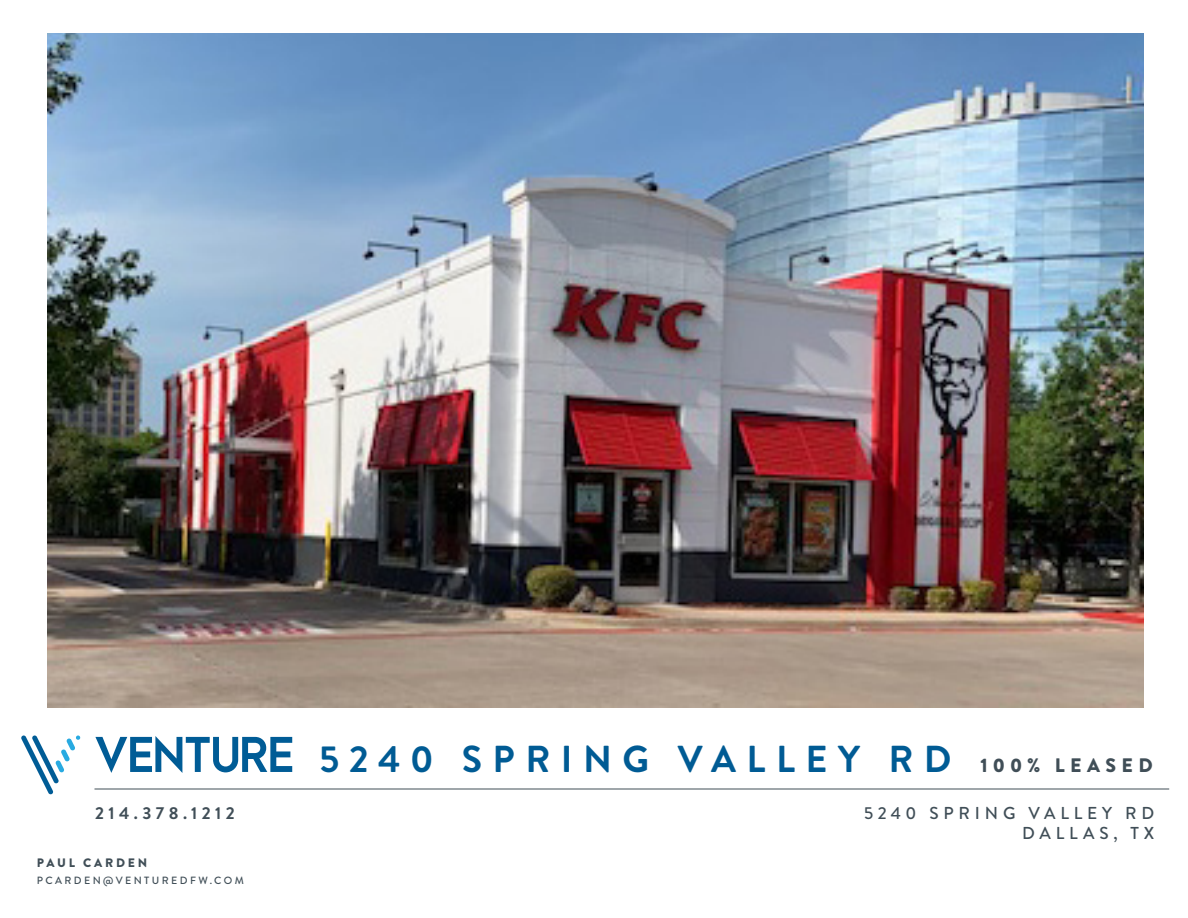
<style>
.page{position:relative;width:1188px;height:918px;background:#fff}
.page>*{position:absolute;margin:0;border:0;box-sizing:border-box;transform-origin:0 0}
.t1{font:700 37.5px "Brandon Grotesque";letter-spacing:.28em;color:#005b94}
.t2{font:500 17.25px/20.7px "Brandon Grotesque";letter-spacing:.28em;color:#404e57;text-align:right}
.t3{font:700 17.25px "Brandon Grotesque";letter-spacing:.26em;color:#404e57}
.t4{font:900 12.3px "Brandon Grotesque";letter-spacing:.23em;color:#404e57}
.t5{font:500 10.5px "Brandon Grotesque";letter-spacing:.23em;color:#404e57}
.s1{font-weight:900;font-size:19.5px;color:#404e57}
</style>
<div class="page">
<hr style="left:94px;top:789px;width:1075px;height:1px;background:#404e57">
<svg style="left:21px;top:736px;width:60px;height:59px"></svg>
<svg style="left:95px;top:736px;width:197px;height:37px"></svg>
<img style="left:48px;top:33px;width:1095px;height:674px">
<p class="t3" style="left:95px;top:801px;width:141px">214.378.1212</p>
<p class="t4" style="left:37px;top:854px;width:112px">PAUL CARDEN</p>
<p class="t5" style="left:37px;top:873px;width:209px">PCARDEN@VENTUREDFW.COM</p>
<p class="t1" style="left:320px;top:733px;width:835px">5240 SPRING VALLEY RD <span class="s1">100% LEASED</span></p>
<p class="t2" style="left:864px;top:803px;width:292px">5240 SPRING VALLEY RD<br>DALLAS, TX</p>
</div>
